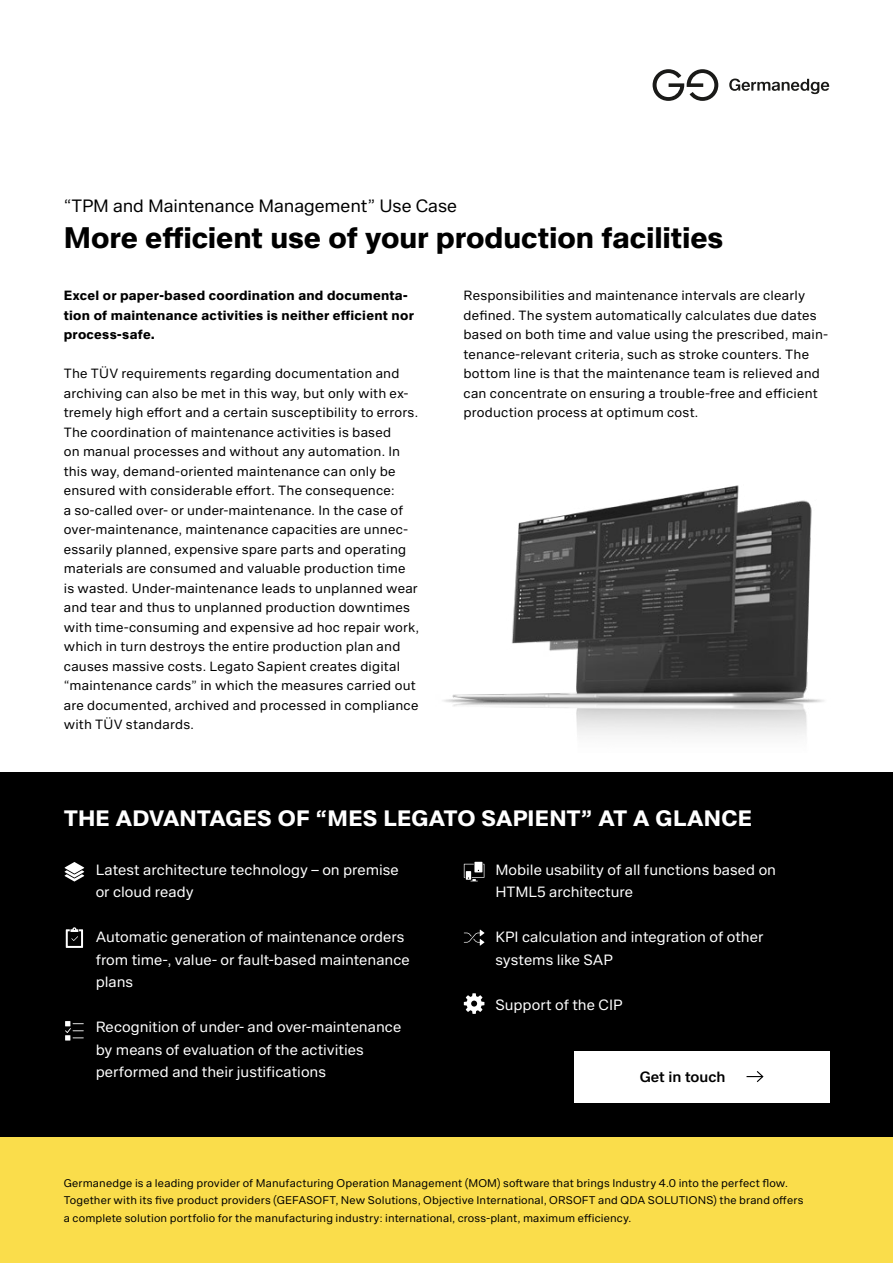
<style>
.page{position:relative;width:893px;height:1263px;background:#fff}
.page>*{position:absolute;margin:0;border:0;box-sizing:border-box;transform-origin:0 0}
.t1{font:700 30px "Germanedge Sans";letter-spacing:-.005em;color:#000}
.t2{font:700 22.5px "Germanedge Sans";letter-spacing:.005em;color:#fff}
.t3{font:18px "Germanedge Sans";letter-spacing:-.01em;color:#000}
.t4{font:15px/22.5px "Germanedge Sans";color:#fff}
.t5{font:600 15px "Germanedge Sans";color:#000}
.t6{font:13.5px/19.5px "Germanedge Sans";letter-spacing:.015em;color:#000}
.t7{font:700 13.5px/19.5px "Germanedge Sans";letter-spacing:.02em;color:#000}
.t8{font:11.25px/17.2px "Germanedge Sans";letter-spacing:.01em;color:#000}
</style>
<div class="page">
<svg style="left:653px;top:69px;width:65px;height:32px"></svg>
<svg style="left:729px;top:79px;width:100px;height:15px"></svg>
<div style="left:0;top:772px;width:893px;height:366px;background:#000"></div>
<div style="left:574px;top:1051px;width:255px;height:51px;background:#fff"></div>
<div style="left:0;top:1138px;width:893px;height:125px;background:#fadd4b"></div>
<svg style="left:65px;top:862px;width:19px;height:19px"></svg>
<svg style="left:66px;top:927px;width:17px;height:21px"></svg>
<svg style="left:65px;top:1021px;width:19px;height:19px"></svg>
<svg style="left:464px;top:862px;width:20px;height:19px"></svg>
<svg style="left:464px;top:930px;width:20px;height:15px"></svg>
<svg style="left:464px;top:993px;width:20px;height:21px"></svg>
<img style="left:443px;top:485px;width:381px;height:250px">
<svg style="left:746px;top:1071px;width:18px;height:11px"></svg>
<h3 class="t3" style="left:64px;top:196px;width:395px">“TPM and Maintenance Management” Use Case</h3>
<h1 class="t1" style="left:64px;top:220px;width:661px">More efficient use of your production facilities</h1>
<p class="t7" style="left:64px;top:286px;width:351px">Excel or paper-based coordination and documenta&shy;tion of maintenance activities is neither efficient nor process-safe.</p>
<p class="t6" style="left:64px;top:364px;width:357px">The TÜV requirements regarding documentation and archiving can also be met in this way, but only with ex&shy;tremely high effort and a certain susceptibility to errors.<br>The coordination of maintenance activities is based<br>on manual processes and without any automation. In this way, demand-oriented maintenance can only be ensured with considerable effort. The consequence:<br>a so-called over- or under-maintenance. In the case of over-maintenance, maintenance capacities are unnec&shy;essarily planned, expensive spare parts and operating materials are consumed and valuable production time is wasted. Under-maintenance leads to unplanned wear and tear and thus to unplanned production downtimes with time-consuming and expensive ad hoc repair work, which in turn destroys the entire production plan and causes massive costs. Legato Sapient creates digital “maintenance cards” in which the measures carried out are documented, archived and processed in compliance with TÜV standards.</p>
<p class="t6" style="left:463px;top:286px;width:366px">Responsibilities and maintenance intervals are clearly defined. The system automatically calculates due dates based on both time and value using the prescribed, main&shy;tenance-relevant criteria, such as stroke counters. The bottom line is that the maintenance team is relieved and can concentrate on ensuring a trouble-free and efficient production process at optimum cost.</p>
<h2 class="t2" style="left:64px;top:804px;width:690px">THE ADVANTAGES OF “MES LEGATO SAPIENT” AT A GLANCE</h2>
<p class="t4" style="left:96px;top:858px;width:305px">Latest architecture technology – on premise or cloud ready</p>
<p class="t4" style="left:96px;top:926px;width:316px">Automatic generation of maintenance orders from time-, value- or fault-based maintenance plans</p>
<p class="t4" style="left:96px;top:1016px;width:307px">Recognition of under- and over-maintenance by means of evaluation of the activities performed and their justifications</p>
<p class="t4" style="left:495px;top:858px;width:282px">Mobile usability of all functions based on<br>HTML5 architecture</p>
<p class="t4" style="left:495px;top:926px;width:269px">KPI calculation and integration of other systems like SAP</p>
<p class="t4" style="left:495px;top:993px;width:129px">Support of the CIP</p>
<p class="t5" style="left:640px;top:1068px;width:87px">Get in touch</p>
<p class="t8" style="left:64px;top:1174px;width:741px">Germanedge is a leading provider of Manufacturing Operation Management (MOM) software that brings Industry 4.0 into the perfect flow.<br>Together with its five product providers (GEFASOFT, New Solutions, Objective International, ORSOFT and QDA SOLUTIONS) the brand offers a complete solution portfolio for the manufacturing industry: international, cross-plant, maximum efficiency.</p>
</div>
